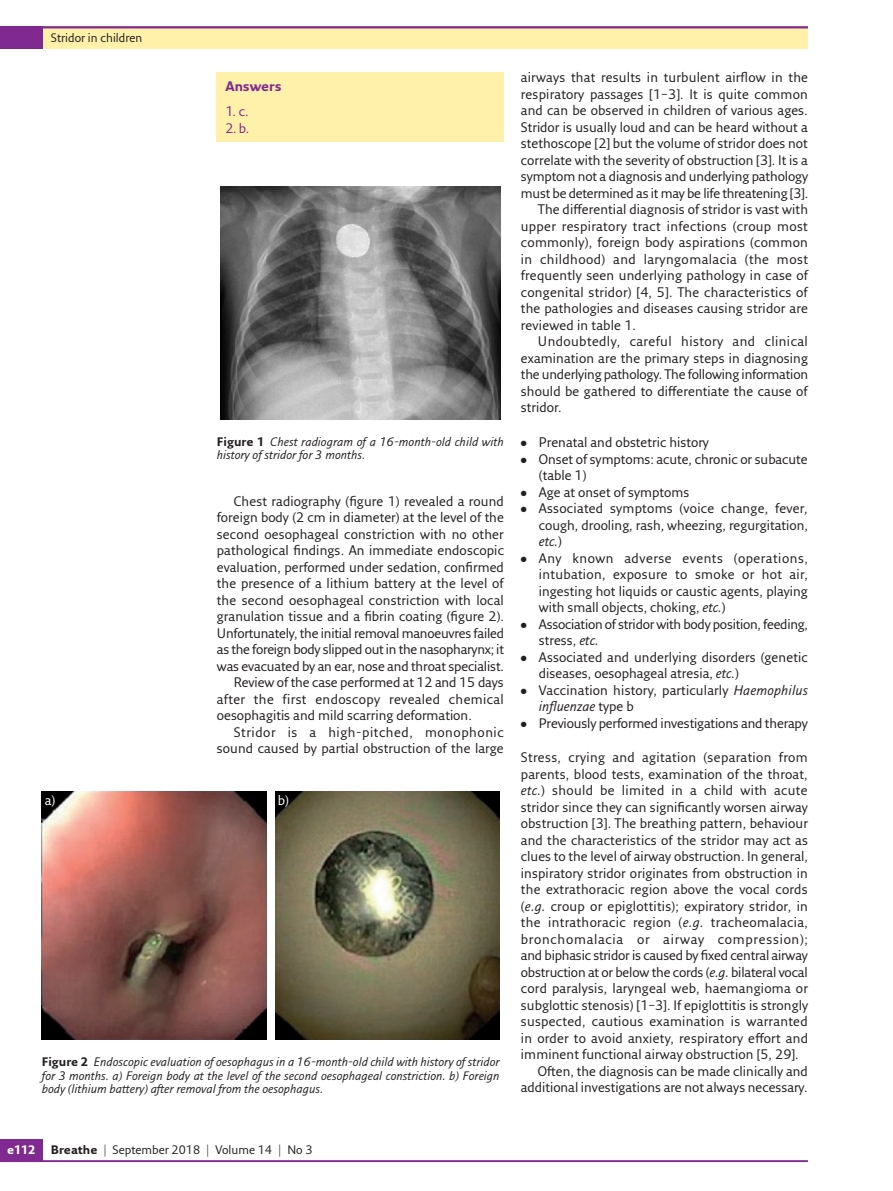
<style>
.page{position:relative;width:893px;height:1191px;background:#fff}
.page>*{position:absolute;margin:0;border:0;box-sizing:border-box;transform-origin:0 0}
.t1{font:13.5px/16.5px "Fresco Sans Pro";letter-spacing:.005em;color:#231f20}
.t2{font:13.5px/16.5px "Fresco Sans Pro";letter-spacing:-.02em;color:#231f20}
.t3{font:13.5px "Fresco Sans Pro";letter-spacing:-.015em;color:#231f20}
.t4{font:13.5px "Fresco Sans Pro";letter-spacing:.025em;color:#231f20}
.t5{font:13.5px "Fresco Sans Pro";letter-spacing:.03em;color:#231f20}
.t6{font:13.5px "Fresco Sans Pro";letter-spacing:.05em;color:#231f20}
.t7{font:13.5px "Fresco Sans Pro";letter-spacing:.04em;color:#231f20}
.t8{font:13.5px "Fresco Sans Pro";color:#802990}
.t9{font:700 13.5px "Fresco Sans Pro";letter-spacing:.01em;color:#802990}
.t10{font:13.5px "Fresco Sans Pro";color:#fff}
.t11{font:italic 12px/13.5px "Fresco Sans Pro";color:#231f20;text-align:justify}
.t12{font:12px "Fresco Sans Pro";color:#231f20}
.t13{font:700 12px "Fresco Sans Pro";color:#fff}
.s1{font-weight:700;font-style:normal}
.s2{font-style:italic}
.s3{font-weight:700}
</style>
<div class="page">
<hr style="left:0;top:1160px;width:808px;height:2px;background:#802990">
<div style="left:0;top:1138px;width:43px;height:23px;background:#802990"></div>
<div style="left:0;top:26px;width:808px;height:23px;background:#fff0aa"></div>
<hr style="left:0;top:26px;width:808px;height:2px;background:#802990">
<div style="left:0;top:26px;width:43px;height:23px;background:#802990"></div>
<div style="left:217px;top:72px;width:287px;height:69px;background:#fff0aa"></div>
<img style="left:42px;top:791px;width:224px;height:248px">
<img style="left:275px;top:791px;width:225px;height:248px">
<img style="left:220px;top:186px;width:281px;height:234px">
<p class="t12" style="left:51px;top:30px;width:93px">Stridor in children</p>
<p class="t9" style="left:225px;top:78px;width:58px">Answers</p>
<p class="t8" style="left:225px;top:103px;width:25px">1. c.</p>
<p class="t8" style="left:225px;top:120px;width:25px">2. b.</p>
<p class="t11" style="left:217px;top:435px;width:288px"><span class="s1">Figure 1</span> Chest radiogram of a 16-month-old child with history of stridor for 3 months.</p>
<p class="t1" style="left:234px;top:492px;width:272px">Chest radiography (figure 1) revealed a round</p>
<p class="t1" style="left:217px;top:509px;width:289px">foreign body (2 cm in diameter) at the level of the</p>
<p class="t1" style="left:217px;top:525px;width:288px">second oesophageal constriction with no other</p>
<p class="t1" style="left:217px;top:542px;width:289px">pathological findings. An immediate endoscopic</p>
<p class="t1" style="left:217px;top:558px;width:289px">evaluation, performed under sedation, confirmed</p>
<p class="t1" style="left:217px;top:575px;width:288px">the presence of a lithium battery at the level of</p>
<p class="t1" style="left:217px;top:591px;width:289px">the second oesophageal constriction with local</p>
<p class="t1" style="left:217px;top:608px;width:289px">granulation tissue and a fibrin coating (figure 2).</p>
<p class="t2" style="left:217px;top:624px;width:289px">Unfortunately, the initial removal manoeuvres failed</p>
<p class="t2" style="left:217px;top:641px;width:289px">as the foreign body slipped out in the nasopharynx; it</p>
<p class="t1" style="left:217px;top:657px;width:289px">was evacuated by an ear, nose and throat specialist.</p>
<p class="t1" style="left:234px;top:674px;width:272px">Review of the case performed at 12 and 15 days</p>
<p class="t4" style="left:217px;top:690px;width:289px">after the first endoscopy revealed chemical</p>
<p class="t1" style="left:217px;top:707px;width:256px">oesophagitis and mild scarring deformation.</p>
<p class="t7" style="left:234px;top:723px;width:271px">Stridor is a high-pitched, monophonic</p>
<p class="t1" style="left:217px;top:740px;width:288px">sound caused by partial obstruction of the large</p>
<p class="t10" style="left:45px;top:791px;width:12px">a)</p>
<p class="t10" style="left:278px;top:791px;width:13px">b)</p>
<p class="t11" style="left:42px;top:1055px;width:459px"><span class="s1">Figure 2</span> Endoscopic evaluation of oesophagus in a 16-month-old child with history of stridor for 3 months. a) Foreign body at the level of the second oesophageal constriction. b) Foreign body (lithium battery) after removal from the oesophagus.</p>
<p class="t1" style="left:521px;top:69px;width:289px">airways that results in turbulent airflow in the</p>
<p class="t1" style="left:521px;top:85px;width:288px">respiratory passages [1–3]. It is quite common</p>
<p class="t1" style="left:521px;top:102px;width:288px">and can be observed in children of various ages.</p>
<p class="t1" style="left:521px;top:118px;width:288px">Stridor is usually loud and can be heard without a</p>
<p class="t1" style="left:521px;top:135px;width:288px">stethoscope [2] but the volume of stridor does not</p>
<p class="t1" style="left:521px;top:151px;width:289px">correlate with the severity of obstruction [3]. It is a</p>
<p class="t1" style="left:521px;top:168px;width:289px">symptom not a diagnosis and underlying pathology</p>
<p class="t2" style="left:521px;top:184px;width:289px">must be determined as it may be life threatening [3].</p>
<p class="t1" style="left:538px;top:201px;width:272px">The differential diagnosis of stridor is vast with</p>
<p class="t1" style="left:521px;top:217px;width:289px">upper respiratory tract infections (croup most</p>
<p class="t1" style="left:521px;top:234px;width:289px">commonly), foreign body aspirations (common</p>
<p class="t5" style="left:521px;top:251px;width:289px">in childhood) and laryngomalacia (the most</p>
<p class="t1" style="left:521px;top:267px;width:289px">frequently seen underlying pathology in case of</p>
<p class="t1" style="left:521px;top:283px;width:288px">congenital stridor) [4, 5]. The characteristics of</p>
<p class="t1" style="left:521px;top:300px;width:289px">the pathologies and diseases causing stridor are</p>
<p class="t1" style="left:521px;top:316px;width:117px">reviewed in table 1.</p>
<p class="t5" style="left:538px;top:333px;width:271px">Undoubtedly, careful history and clinical</p>
<p class="t1" style="left:521px;top:349px;width:289px">examination are the primary steps in diagnosing</p>
<p class="t3" style="left:521px;top:366px;width:289px">the underlying pathology. The following information</p>
<p class="t1" style="left:521px;top:382px;width:288px">should be gathered to differentiate the cause of</p>
<p class="t1" style="left:521px;top:399px;width:42px">stridor.</p>
<p class="t1" style="left:521px;top:434px;width:190px">● Prenatal and obstetric history</p>
<p class="t1" style="left:539px;top:450px;width:270px;text-indent:-18px">● Onset of symptoms: acute, chronic or subacute (table 1)</p>
<p class="t1" style="left:521px;top:483px;width:170px">● Age at onset of symptoms</p>
<p class="t1" style="left:539px;top:500px;width:271px;text-align:justify;text-indent:-18px">● Associated symptoms (voice change, fever, cough, drooling, rash, wheezing, regurgitation, <span class="s2">etc.</span>)</p>
<p class="t1" style="left:539px;top:549px;width:271px;text-align:justify;text-indent:-18px">● Any known adverse events (operations, intubation, exposure to smoke or hot air, ingesting hot liquids or caustic agents, playing with small objects, choking, <span class="s2">etc.</span>)</p>
<p class="t2" style="left:539px;top:615px;width:271px;text-indent:-18px">● Association of stridor with body position, feeding, stress, <span class="s2">etc.</span></p>
<p class="t1" style="left:539px;top:648px;width:271px;text-indent:-18px">● Associated and underlying disorders (genetic diseases, oesophageal atresia, <span class="s2">etc.</span>)</p>
<p class="t1" style="left:539px;top:681px;width:271px;text-indent:-18px">● Vaccination history, particularly <span class="s2">Haemophilus influenzae</span> type b</p>
<p class="t3" style="left:521px;top:714px;width:288px">● Previously performed investigations and therapy</p>
<p class="t4" style="left:521px;top:749px;width:288px">Stress, crying and agitation (separation from</p>
<p class="t1" style="left:521px;top:765px;width:288px">parents, blood tests, examination of the throat,</p>
<p class="t1" style="left:521px;top:782px;width:288px"><span class="s2">etc.</span>) should be limited in a child with acute</p>
<p class="t1" style="left:521px;top:798px;width:289px">stridor since they can significantly worsen airway</p>
<p class="t1" style="left:521px;top:815px;width:289px">obstruction [3]. The breathing pattern, behaviour</p>
<p class="t1" style="left:521px;top:831px;width:289px">and the characteristics of the stridor may act as</p>
<p class="t1" style="left:521px;top:848px;width:289px">clues to the level of airway obstruction. In general,</p>
<p class="t1" style="left:521px;top:864px;width:288px">inspiratory stridor originates from obstruction in</p>
<p class="t1" style="left:521px;top:881px;width:288px">the extrathoracic region above the vocal cords</p>
<p class="t1" style="left:521px;top:897px;width:289px">(<span class="s2">e.g.</span> croup or epiglottitis); expiratory stridor, in</p>
<p class="t4" style="left:521px;top:914px;width:289px">the intrathoracic region (<span class="s2">e.g.</span> tracheomalacia,</p>
<p class="t6" style="left:521px;top:930px;width:289px">bronchomalacia or airway compression);</p>
<p class="t3" style="left:521px;top:947px;width:289px">and biphasic stridor is caused by fixed central airway</p>
<p class="t3" style="left:521px;top:963px;width:288px">obstruction at or below the cords (<span class="s2">e.g.</span> bilateral vocal</p>
<p class="t1" style="left:521px;top:980px;width:289px">cord paralysis, laryngeal web, haemangioma or</p>
<p class="t1" style="left:521px;top:996px;width:289px">subglottic stenosis) [1–3]. If epiglottitis is strongly</p>
<p class="t1" style="left:521px;top:1013px;width:288px">suspected, cautious examination is warranted</p>
<p class="t1" style="left:521px;top:1029px;width:289px">in order to avoid anxiety, respiratory effort and</p>
<p class="t1" style="left:521px;top:1045px;width:279px">imminent functional airway obstruction [5, 29].</p>
<p class="t1" style="left:538px;top:1062px;width:272px">Often, the diagnosis can be made clinically and</p>
<p class="t1" style="left:521px;top:1078px;width:288px">additional investigations are not always necessary.</p>
<p class="t13" style="left:7px;top:1142px;width:30px">e112</p>
<p class="t12" style="left:51px;top:1142px;width:263px"><span class="s3">Breathe</span> | September 2018 | Volume 14 | No 3</p>
</div>
